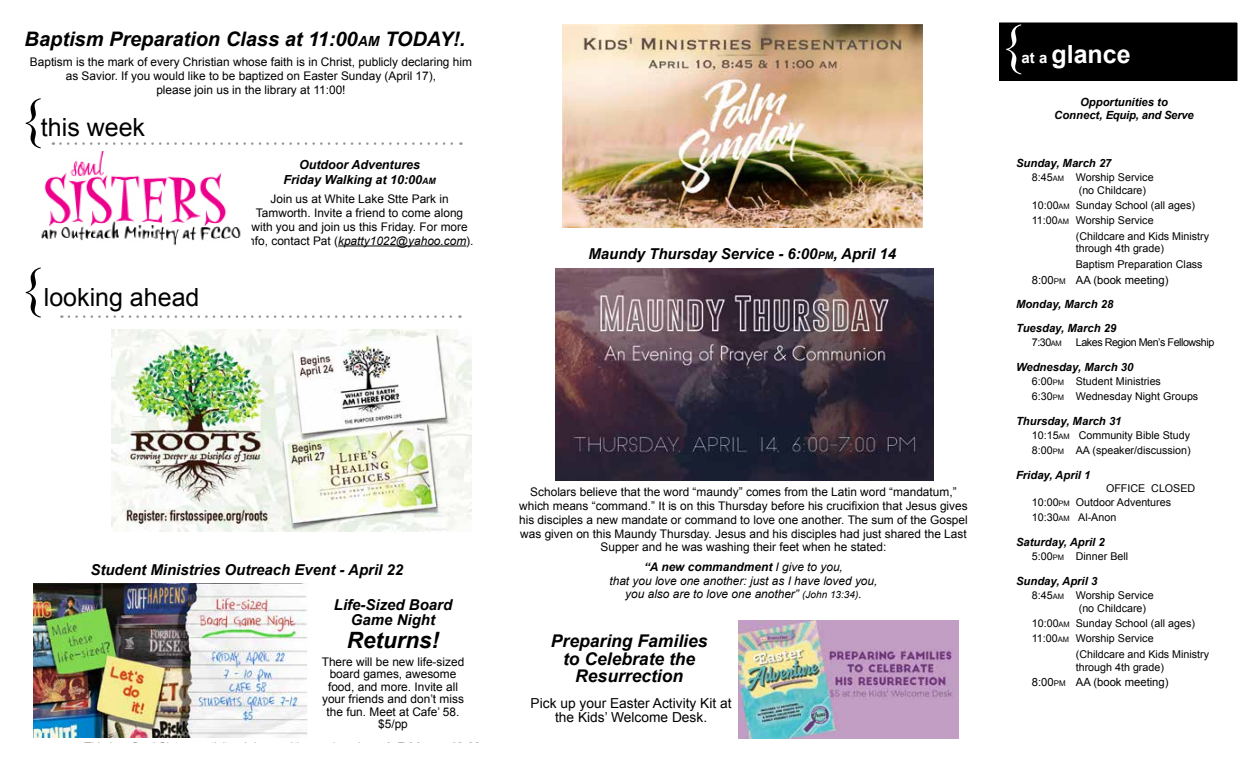
<style>
.page{position:relative;width:1260px;height:765px;background:#fff}
.page>*{position:absolute;margin:0;border:0;box-sizing:border-box;transform-origin:0 0}
.t1{font:55px "Times New Roman";color:#fff}
.t2{font:25px "Arial";color:#000}
.t3{font:700 25px "Arial";color:#fff}
.t4{font:italic 700 22.5px "Arial";color:#000}
.t5{font:italic 700 20px "Arial";color:#000}
.t6{font:italic 700 17.5px/17.5px "Arial";color:#000;text-align:center}
.t7{font:italic 700 15px/15px "Arial";color:#000;text-align:center}
.t8{font:13.75px/13.8px "Arial";color:#000;text-align:center}
.t9{font:italic 700 12.5px/15px "Arial";color:#000;text-align:center}
.t10{font:11.88px/13.8px "Arial";color:#000;text-align:center}
.t11{font:italic 11.88px/13.8px "Arial";color:#000;text-align:center}
.t12{font:italic 700 11.25px/13.5px "Arial";color:#000;text-align:center}
.t13{font:11.25px "Arial";color:#000}
.t14{font:10.75px/13px "Arial";color:#000}
.t15{font:10.75px "Arial";letter-spacing:-.04em;color:#000}
.s1{font-size:14px}
.s2{font-size:15px}
.s3{font-family:"Times New Roman";font-size:55px}
.s4{font-size:7.5px}
.s5{font-size:7.88px}
.s6{font-size:8.75px}
.s7{font-style:italic}
.s8{font-size:10.5px}
.s9{font-weight:700}
.s10{font-size:10px}
</style>
<div class="page">
<svg style="left:60px;top:142px;width:401px;height:3px"></svg>
<hr style="left:338px;top:246px;width:128px;height:1px;background:#000">
<img style="left:556px;top:268px;width:378px;height:213px">
<img style="left:563px;top:25px;width:360px;height:202px">
<svg style="left:69px;top:315px;width:391px;height:3px"></svg>
<img style="left:111px;top:329px;width:360px;height:203px">
<img style="left:34px;top:583px;width:274px;height:154px">
<img style="left:41px;top:151px;width:200px;height:95px">
<svg style="left:999px;top:7px;width:261px;height:74px;fill:#000"></svg>
<img style="left:738px;top:621px;width:221px;height:117px">
<h1 class="t1" style="left:999px;top:7px;width:28px">{</h1>
<h3 class="t5" style="left:25px;top:26px;width:442px">Baptism Preparation Class at 11:00<span class="s1">AM</span> TODAY!.</h3>
<h2 class="t3" style="left:1022px;top:37px;width:111px"><span class="s2">at a</span> glance</h2>
<p class="t10" style="left:30px;top:55px;width:444px">Baptism is the mark of every Christian whose faith is in Christ, publicly declaring him as Savior. If you would like to be baptized on Easter Sunday (April 17),<br>please join us in the library at 11:00!</p>
<h2 class="t2" style="left:18px;top:111px;width:129px"><span class="s3">{</span>this week</h2>
<p class="t12" style="left:1054px;top:96px;width:141px">Opportunities to<br>Connect, Equip, and Serve</p>
<p class="t12" style="left:1016px;top:156px;width:97px">Sunday, March 27</p>
<p class="t14" style="left:1079px;top:171px;width:76px;text-indent:-47px">8:45<span class="s4">AM</span> Worship Service (no Childcare)</p>
<p class="t14" style="left:1032px;top:199px;width:165px">10:00<span class="s4">AM</span> Sunday School (all ages)</p>
<p class="t14" style="left:1032px;top:214px;width:123px">11:00<span class="s4">AM</span> Worship Service</p>
<p class="t14" style="left:1076px;top:229px;width:135px">(Childcare and Kids Ministry</p>
<p class="t14" style="left:1076px;top:241px;width:128px;line-height:15.2px">through 4th grade)<br>Baptism Preparation Class</p>
<p class="t13" style="left:1032px;top:272px;width:138px">8:00<span class="s5">PM</span> AA (book meeting)</p>
<p class="t12" style="left:1016px;top:293px;width:102px;line-height:23.8px;text-align:left">Monday, March 28<br>Tuesday, March 29</p>
<p class="t14" style="left:1032px;top:336px;width:31px">7:30<span class="s4">AM</span></p>
<p class="t15" style="left:1076px;top:335px;width:140px">Lakes Region Men’s Fellowship</p>
<p class="t12" style="left:1016px;top:361px;width:119px">Wednesday, March 30</p>
<p class="t14" style="left:1032px;top:374px;width:168px;line-height:15.1px">6:00<span class="s4">PM</span> Student Ministries<br>6:30<span class="s4">PM</span> Wednesday Night Groups</p>
<p class="t12" style="left:1016px;top:414px;width:107px">Thursday, March 31</p>
<p class="t14" style="left:1032px;top:428px;width:160px;line-height:15.1px">10:15<span class="s4">AM</span> Community Bible Study<br>8:00<span class="s4">PM</span> AA (speaker/discussion)</p>
<p class="t12" style="left:1016px;top:468px;width:76px">Friday, April 1</p>
<p class="t14" style="left:1032px;top:482px;width:165px;line-height:14px;text-indent:74px">OFFICE CLOSED<br>10:00<span class="s4">PM</span> Outdoor Adventures</p>
<p class="t14" style="left:1032px;top:511px;width:86px">10:30<span class="s4">AM</span> Al-Anon</p>
<p class="t12" style="left:1016px;top:536px;width:90px">Saturday, April 2</p>
<p class="t14" style="left:1032px;top:550px;width:98px">5:00<span class="s4">PM</span> Dinner Bell</p>
<p class="t12" style="left:1016px;top:575px;width:83px">Sunday, April 3</p>
<p class="t14" style="left:1079px;top:589px;width:76px;text-indent:-47px">8:45<span class="s4">AM</span> Worship Service (no Childcare)</p>
<p class="t14" style="left:1032px;top:617px;width:165px">10:00<span class="s4">AM</span> Sunday School (all ages)</p>
<p class="t14" style="left:1032px;top:632px;width:123px">11:00<span class="s4">AM</span> Worship Service</p>
<p class="t14" style="left:1076px;top:648px;width:135px">(Childcare and Kids Ministry</p>
<p class="t14" style="left:1076px;top:661px;width:90px">through 4th grade)</p>
<p class="t13" style="left:1032px;top:675px;width:138px">8:00<span class="s5">PM</span> AA (book meeting)</p>
<p class="t9" style="left:283px;top:158px;width:154px">Outdoor Adventures<br>Friday Walking at 10:00<span class="s6">AM</span></p>
<p class="t10" style="left:246px;top:193px;width:229px">Join us at White Lake Stte Park in Tamworth. Invite a friend to come along with you and join us this Friday. For more info, contact Pat (<span class="s7">kpatty1022@yahoo.com</span>).</p>
<p class="t7" style="left:588px;top:247px;width:309px">Maundy Thursday Service - 6:00<span class="s8">PM</span>, April 14</p>
<h2 class="t2" style="left:18px;top:281px;width:183px"><span class="s3">{</span> looking ahead</h2>
<p class="t10" style="left:519px;top:486px;width:450px">Scholars believe that the word “maundy” comes from the Latin word “mandatum,” which means “command.” It is on this Thursday before his crucifixion that Jesus gives his disciples a new mandate or command to love one another. The sum of the Gospel was given on this Maundy Thursday. Jesus and his disciples had just shared the Last Supper and he was washing their feet when he stated:</p>
<p class="t11" style="left:609px;top:560px;width:270px"><span class="s9">“A new commandment</span> I give to you,<br>that you love one another: just as I have loved you, you also are to love one another” <span class="s10">(John 13:34)</span>.</p>
<p class="t7" style="left:90px;top:563px;width:314px">Student Ministries Outreach Event - April 22</p>
<p class="t7" style="left:334px;top:598px;width:120px">Life-Sized Board<br>Game Night</p>
<h3 class="t4" style="left:347px;top:625px;width:94px">Returns!</h3>
<p class="t10" style="left:322px;top:656px;width:144px;line-height:12.5px">There will be new life-sized board games, awesome food, and more. Invite all your friends and don’t miss the fun. Meet at Cafe’ 58. $5/pp</p>
<h3 class="t6" style="left:551px;top:633px;width:158px">Preparing Families to Celebrate the<br>Resurrection</h3>
<p class="t8" style="left:531px;top:697px;width:202px">Pick up your Easter Activity Kit at the Kids’ Welcome Desk.</p>
</div>
